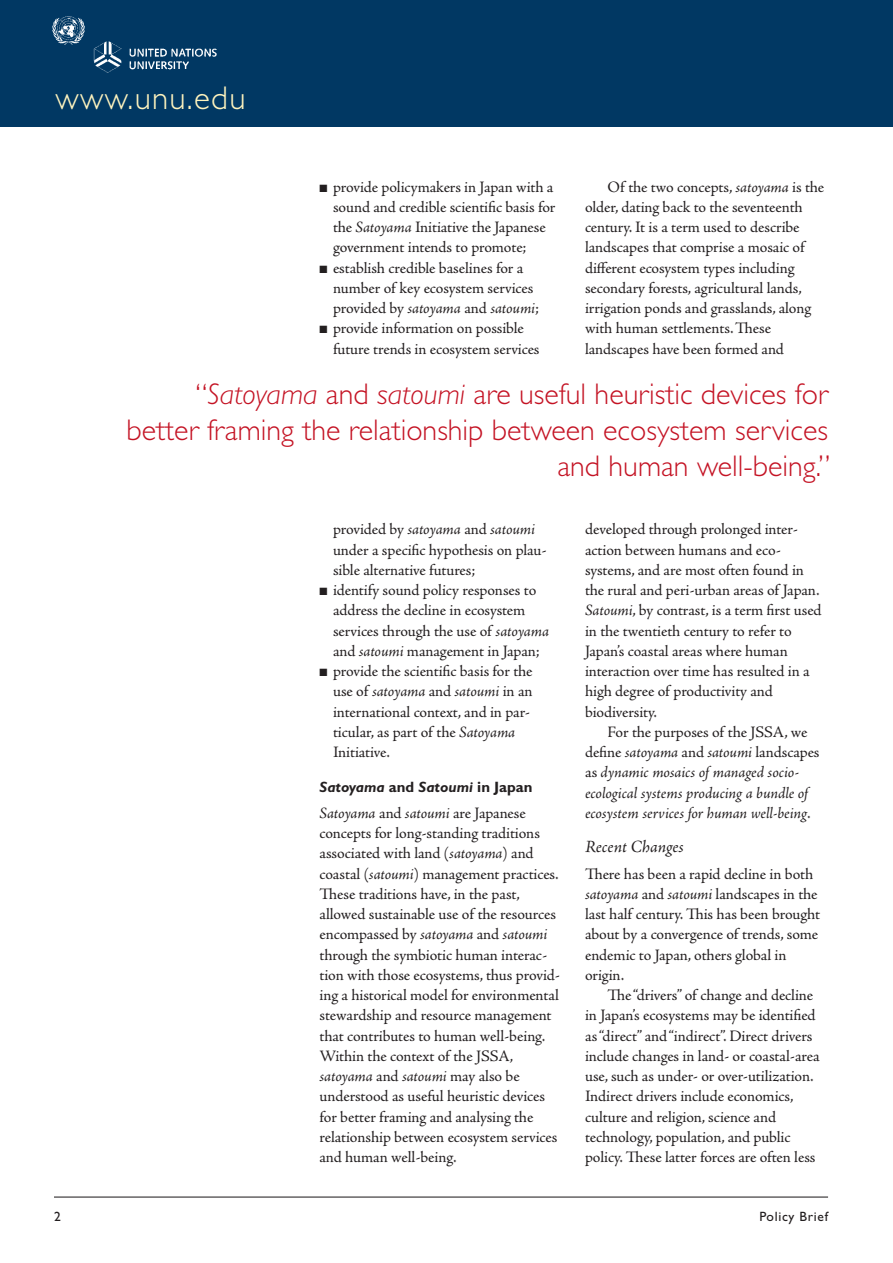
<style>
.page{position:relative;width:893px;height:1263px;background:#fff}
.page>*{position:absolute;margin:0;border:0;box-sizing:border-box;transform-origin:0 0}
.t1{font:300 33px "Gill Sans Std";letter-spacing:.04em;color:#fef3be}
.t2{font:300 30px/36px "Gill Sans Std";color:#c41324;text-align:right}
.t3{font:italic 17.4px "Adobe Jenson Pro";letter-spacing:-.005em;color:#231f20}
.t4{font:15.9px/20.2px "Adobe Jenson Pro";letter-spacing:-.01em;color:#231f20}
.t5{font:italic 15.9px/20.2px "Adobe Jenson Pro";letter-spacing:-.01em;color:#231f20}
.t6{font:italic 700 15px "Gill Sans Std";color:#231f20}
.t7{font:13.5px "Gill Sans Std";letter-spacing:.05em;color:#231f20}
.s1{font-style:italic}
.s2{font-style:normal}
</style>
<div class="page">
<hr style="left:54px;top:1196px;width:774px;height:1px;background:#231f20">
<div style="left:0;top:0;width:893px;height:126px;background:#013863"></div>
<img style="left:52px;top:17px;width:165px;height:56px">
<h1 class="t1" style="left:55px;top:79px;width:192px">www.unu.edu</h1>
<p class="t4" style="left:333px;top:177px;width:224px;text-indent:-14px">■ provide policymakers in Japan with a sound and credible scientific basis for the <span class="s1">Satoyama</span> Initiative the Japanese government intends to promote;</p>
<p class="t4" style="left:333px;top:258px;width:208px;text-indent:-14px">■ establish credible baselines for a number of key ecosystem services provided by <span class="s1">satoyama</span> and <span class="s1">satoumi</span>;</p>
<p class="t4" style="left:333px;top:318px;width:208px;text-indent:-14px">■ provide information on possible future trends in ecosystem services</p>
<p class="t4" style="left:585px;top:177px;width:241px;text-indent:22px">Of the two concepts, <span class="s1">satoyama</span> is the older, dating back to the seventeenth century. It is a term used to describe landscapes that comprise a mosaic of different ecosystem types including secondary forests, agricultural lands, irrigation ponds and grasslands, along with human settlements.These landscapes have been formed and</p>
<h2 class="t2" style="left:126px;top:376px;width:705px">“<span class="s1">Satoyama</span> and <span class="s1">satoumi</span> are useful heuristic devices for better framing the relationship between ecosystem services and human well-being.”</h2>
<p class="t4" style="left:333px;top:519px;width:215px">provided by <span class="s1">satoyama</span> and <span class="s1">satoumi </span>under a specific hypothesis on plau&shy;sible alternative futures;</p>
<p class="t4" style="left:333px;top:580px;width:217px;text-indent:-14px">■ identify sound policy responses to address the decline in ecosystem services through the use of <span class="s1">satoyama </span>and <span class="s1">satoumi</span> management in Japan;</p>
<p class="t4" style="left:333px;top:661px;width:201px;text-indent:-14px">■ provide the scientific basis for the use of <span class="s1">satoyama</span> and <span class="s1">satoumi</span> in an international context, and in par&shy;ticular, as part of the <span class="s1">Satoyama<br></span>Initiative.</p>
<p class="t6" style="left:319px;top:778px;width:214px">Satoyama <span class="s2">and</span> Satoumi <span class="s2">in Japan</span></p>
<p class="t4" style="left:319px;top:803px;width:242px"><span class="s1">Satoyama</span> and <span class="s1">satoumi</span> are Japanese concepts for long-standing traditions associated with land (<span class="s1">satoyama</span>) and coastal (<span class="s1">satoumi</span>) management practices.<br>These traditions have, in the past, allowed sustainable use of the resources encompassed by <span class="s1">satoyama</span> and <span class="s1">satoumi </span>through the symbiotic human interac&shy;tion with those ecosystems, thus provid&shy;ing a historical model for environmental stewardship and resource management that contributes to human well-being.<br>Within the context of the JSSA, <span class="s1">satoyama</span> and <span class="s1">satoumi</span> may also be understood as useful heuristic devices for better framing and analysing the relationship between ecosystem services and human well-being.</p>
<p class="t4" style="left:585px;top:519px;width:238px">developed through prolonged inter&shy;action between humans and eco&shy;systems, and are most often found in the rural and peri-urban areas of Japan.<br><span class="s1">Satoumi</span>, by contrast, is a term first used in the twentieth century to refer to Japan’s coastal areas where human interaction over time has resulted in a high degree of productivity and biodiversity.</p>
<p class="t5" style="left:585px;top:723px;width:236px;text-indent:22px"><span class="s2">For the purposes of the JSSA, we define</span> satoyama <span class="s2">and</span> satoumi <span class="s2">landscapes as</span> dynamic mosaics of managed socio&shy;ecological systems producing a bundle of ecosystem services for human well-being<span class="s2">.</span></p>
<p class="t3" style="left:585px;top:837px;width:100px">Recent Changes</p>
<p class="t4" style="left:585px;top:864px;width:237px">There has been a rapid decline in both <span class="s1">satoyama</span> and <span class="s1">satoumi</span> landscapes in the last half century. This has been brought about by a convergence of trends, some endemic to Japan, others global in origin.</p>
<p class="t4" style="left:585px;top:985px;width:236px;text-indent:22px">The “drivers” of change and decline in Japan’s ecosystems may be identified as “direct” and “indirect”. Direct drivers include changes in land- or coastal-area use, such as under- or over-utilization.<br>Indirect drivers include economics, culture and religion, science and technology, population, and public policy. These latter forces are often less</p>
<p class="t7" style="left:54px;top:1209px;width:8px">2</p>
<p class="t7" style="left:759px;top:1209px;width:70px">Policy Brief</p>
</div>
